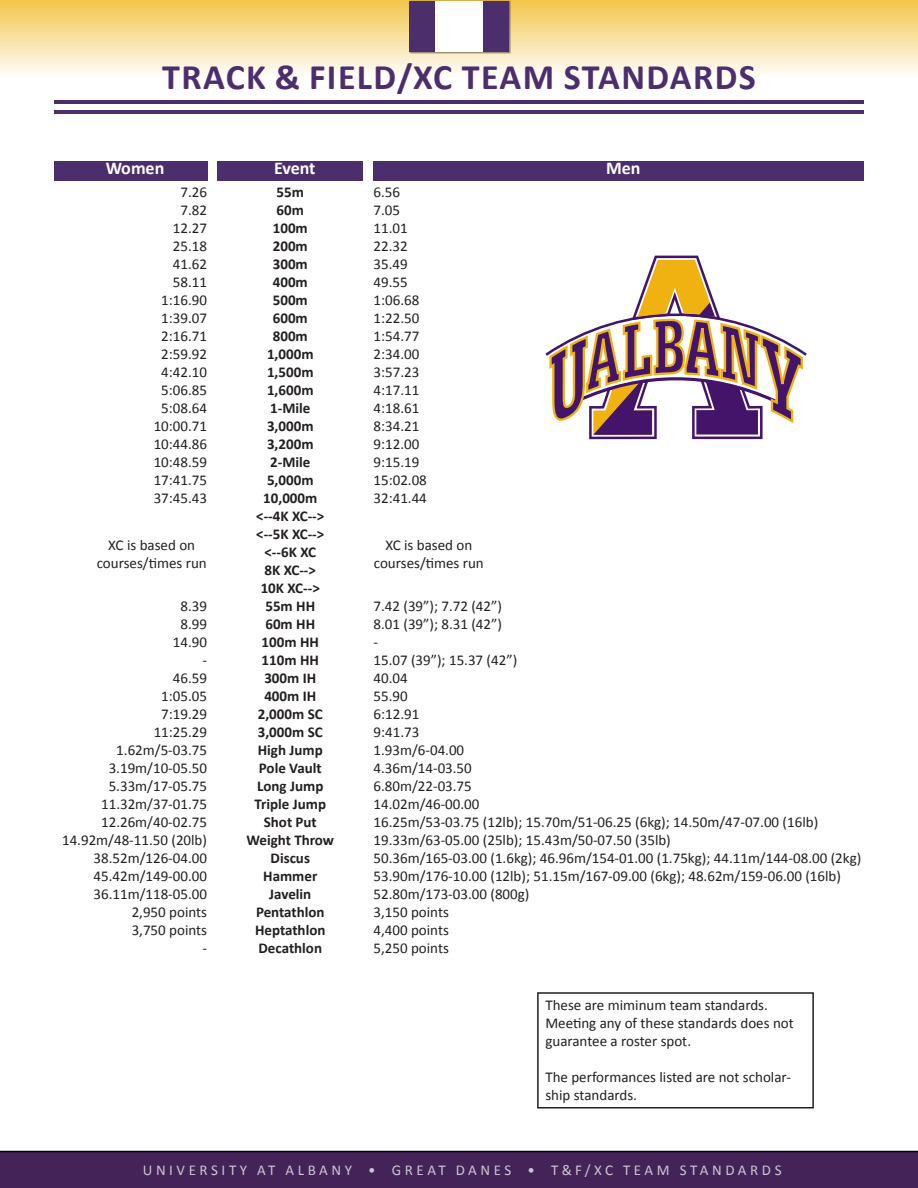
<style>
.page{position:relative;width:918px;height:1188px;background:#fff}
.page>*{position:absolute;margin:0;border:0;box-sizing:border-box;transform-origin:0 0}
.t1{font:700 36px "Calibri";letter-spacing:.04em;color:#4d2e6d}
.t2{font:700 18px "Calibri";color:#fff}
.t3{font:15px/18px "Calibri";color:#231f20;text-align:center}
.t4{font:700 15px "Calibri";color:#231f20}
.t5{font:15px "Calibri";letter-spacing:.24em;color:#fff}
</style>
<div class="page">
<div style="left:0;top:1151px;width:918px;height:37px;background:#442359"></div>
<div style="left:0;top:0;width:918px;height:77px;background:linear-gradient(to bottom,#f2c54a,#fefdfa)"></div>
<div style="left:409px;top:1px;width:102px;height:53px;background:#231f20;opacity:.51"></div>
<div style="left:409px;top:1px;width:26px;height:51px;background:#4d2e6d"></div>
<div style="left:435px;top:1px;width:49px;height:51px;background:#fff"></div>
<div style="left:483px;top:1px;width:26px;height:51px;background:#4d2e6d"></div>
<div style="left:537px;top:992px;width:277px;height:116px;border:2px solid #231f20"></div>
<hr style="left:54px;top:110px;width:810px;height:3px;background:#4d2e6d">
<hr style="left:54px;top:100px;width:810px;height:3px;background:#4d2e6d">
<div style="left:54px;top:161px;width:153px;height:20px;background:#4d2e6d"></div>
<div style="left:217px;top:161px;width:146px;height:20px;background:#4d2e6d"></div>
<div style="left:374px;top:161px;width:490px;height:20px;background:#4d2e6d"></div>
<svg style="left:545px;top:256px;width:262px;height:183px"></svg>
<p class="t1" style="left:162px;top:54px;width:595px">TRACK &amp; FIELD/XC TEAM STANDARDS</p>
<p class="t2" style="left:106px;top:157px;width:60px">Women</p>
<p class="t2" style="left:274px;top:157px;width:43px">Event</p>
<p class="t2" style="left:606px;top:157px;width:36px">Men</p>
<p class="t3" style="left:180px;top:183px;width:28px">7.26</p>
<p class="t3" style="left:180px;top:201px;width:28px">7.82</p>
<p class="t3" style="left:173px;top:219px;width:36px">12.27</p>
<p class="t3" style="left:173px;top:237px;width:36px">25.18</p>
<p class="t3" style="left:173px;top:255px;width:36px">41.62</p>
<p class="t3" style="left:173px;top:273px;width:36px">58.11</p>
<p class="t3" style="left:161px;top:291px;width:47px">1:16.90</p>
<p class="t3" style="left:161px;top:309px;width:47px">1:39.07</p>
<p class="t3" style="left:161px;top:327px;width:47px">2:16.71</p>
<p class="t3" style="left:161px;top:345px;width:47px">2:59.92</p>
<p class="t3" style="left:161px;top:363px;width:47px">4:42.10</p>
<p class="t3" style="left:161px;top:381px;width:47px">5:06.85</p>
<p class="t3" style="left:161px;top:399px;width:47px">5:08.64</p>
<p class="t3" style="left:154px;top:417px;width:55px">10:00.71</p>
<p class="t3" style="left:154px;top:435px;width:55px">10:44.86</p>
<p class="t3" style="left:154px;top:453px;width:55px">10:48.59</p>
<p class="t3" style="left:154px;top:471px;width:55px">17:41.75</p>
<p class="t3" style="left:154px;top:489px;width:55px">37:45.43</p>
<p class="t3" style="left:374px;top:183px;width:28px">6.56</p>
<p class="t3" style="left:374px;top:201px;width:28px">7.05</p>
<p class="t3" style="left:374px;top:219px;width:36px">11.01</p>
<p class="t3" style="left:374px;top:237px;width:36px">22.32</p>
<p class="t3" style="left:374px;top:255px;width:36px">35.49</p>
<p class="t3" style="left:374px;top:273px;width:36px">49.55</p>
<p class="t3" style="left:374px;top:291px;width:47px">1:06.68</p>
<p class="t3" style="left:374px;top:309px;width:47px">1:22.50</p>
<p class="t3" style="left:374px;top:327px;width:47px">1:54.77</p>
<p class="t3" style="left:374px;top:345px;width:47px">2:34.00</p>
<p class="t3" style="left:374px;top:363px;width:47px">3:57.23</p>
<p class="t3" style="left:374px;top:381px;width:47px">4:17.11</p>
<p class="t3" style="left:374px;top:399px;width:47px">4:18.61</p>
<p class="t3" style="left:374px;top:417px;width:47px">8:34.21</p>
<p class="t3" style="left:374px;top:435px;width:47px">9:12.00</p>
<p class="t3" style="left:374px;top:453px;width:47px">9:15.19</p>
<p class="t3" style="left:374px;top:471px;width:55px">15:02.08</p>
<p class="t3" style="left:374px;top:489px;width:55px">32:41.44</p>
<p class="t4" style="left:277px;top:182px;width:29px">55m</p>
<p class="t4" style="left:277px;top:200px;width:29px">60m</p>
<p class="t4" style="left:273px;top:218px;width:37px">100m</p>
<p class="t4" style="left:273px;top:236px;width:37px">200m</p>
<p class="t4" style="left:273px;top:254px;width:37px">300m</p>
<p class="t4" style="left:273px;top:272px;width:37px">400m</p>
<p class="t4" style="left:273px;top:290px;width:37px">500m</p>
<p class="t4" style="left:273px;top:308px;width:37px">600m</p>
<p class="t4" style="left:273px;top:326px;width:37px">800m</p>
<p class="t4" style="left:267px;top:344px;width:48px">1,000m</p>
<p class="t4" style="left:267px;top:362px;width:48px">1,500m</p>
<p class="t4" style="left:267px;top:380px;width:48px">1,600m</p>
<p class="t4" style="left:270px;top:398px;width:42px">1-Mile</p>
<p class="t4" style="left:267px;top:416px;width:48px">3,000m</p>
<p class="t4" style="left:267px;top:434px;width:48px">3,200m</p>
<p class="t4" style="left:270px;top:452px;width:42px">2-Mile</p>
<p class="t4" style="left:267px;top:470px;width:48px">5,000m</p>
<p class="t4" style="left:263px;top:488px;width:56px">10,000m</p>
<p class="t4" style="left:256px;top:506px;width:70px">&lt;--4K XC--&gt;</p>
<p class="t4" style="left:256px;top:524px;width:70px">&lt;--5K XC--&gt;</p>
<p class="t4" style="left:265px;top:542px;width:53px">&lt;--6K XC</p>
<p class="t4" style="left:265px;top:560px;width:53px">8K XC--&gt;</p>
<p class="t4" style="left:261px;top:578px;width:61px">10K XC--&gt;</p>
<p class="t4" style="left:265px;top:596px;width:51px">55m HH</p>
<p class="t4" style="left:265px;top:614px;width:51px">60m HH</p>
<p class="t4" style="left:262px;top:632px;width:59px">100m HH</p>
<p class="t4" style="left:262px;top:650px;width:59px">110m HH</p>
<p class="t4" style="left:264px;top:668px;width:53px">300m IH</p>
<p class="t4" style="left:264px;top:686px;width:53px">400m IH</p>
<p class="t4" style="left:258px;top:704px;width:66px">2,000m SC</p>
<p class="t4" style="left:258px;top:722px;width:66px">3,000m SC</p>
<p class="t4" style="left:258px;top:740px;width:66px">High Jump</p>
<p class="t4" style="left:259px;top:758px;width:64px">Pole Vault</p>
<p class="t4" style="left:257px;top:776px;width:68px">Long Jump</p>
<p class="t4" style="left:254px;top:794px;width:73px">Triple Jump</p>
<p class="t4" style="left:264px;top:812px;width:55px">Shot Put</p>
<p class="t4" style="left:246px;top:830px;width:89px">Weight Throw</p>
<p class="t4" style="left:271px;top:848px;width:41px">Discus</p>
<p class="t4" style="left:263px;top:866px;width:56px">Hammer</p>
<p class="t4" style="left:269px;top:884px;width:44px">Javelin</p>
<p class="t4" style="left:256px;top:902px;width:70px">Pentathlon</p>
<p class="t4" style="left:255px;top:920px;width:72px">Heptathlon</p>
<p class="t4" style="left:259px;top:938px;width:65px">Decathlon</p>
<p class="t3" style="left:97px;top:536px;width:112px">XC is based on courses/times run</p>
<p class="t3" style="left:374px;top:536px;width:112px">XC is based on courses/times run</p>
<p class="t3" style="left:374px;top:597px;width:130px">7.42 (39”); 7.72 (42”)</p>
<p class="t3" style="left:374px;top:615px;width:130px">8.01 (39”); 8.31 (42”)</p>
<p class="t3" style="left:374px;top:633px;width:6px">-</p>
<p class="t3" style="left:374px;top:651px;width:145px">15.07 (39”); 15.37 (42”)</p>
<p class="t3" style="left:374px;top:669px;width:36px">40.04</p>
<p class="t3" style="left:374px;top:687px;width:36px">55.90</p>
<p class="t3" style="left:374px;top:705px;width:47px">6:12.91</p>
<p class="t3" style="left:374px;top:723px;width:47px">9:41.73</p>
<p class="t3" style="left:374px;top:741px;width:92px">1.93m/6-04.00</p>
<p class="t3" style="left:374px;top:759px;width:100px">4.36m/14-03.50</p>
<p class="t3" style="left:374px;top:777px;width:100px">6.80m/22-03.75</p>
<p class="t3" style="left:374px;top:795px;width:107px">14.02m/46-00.00</p>
<p class="t3" style="left:374px;top:813px;width:446px">16.25m/53-03.75 (12lb); 15.70m/51-06.25 (6kg); 14.50m/47-07.00 (16lb)</p>
<p class="t3" style="left:374px;top:831px;width:299px">19.33m/63-05.00 (25lb); 15.43m/50-07.50 (35lb)</p>
<p class="t3" style="left:374px;top:849px;width:489px">50.36m/165-03.00 (1.6kg); 46.96m/154-01.00 (1.75kg); 44.11m/144-08.00 (2kg)</p>
<p class="t3" style="left:374px;top:867px;width:469px">53.90m/176-10.00 (12lb); 51.15m/167-09.00 (6kg); 48.62m/159-06.00 (16lb)</p>
<p class="t3" style="left:374px;top:885px;width:157px">52.80m/173-03.00 (800g)</p>
<p class="t3" style="left:374px;top:903px;width:77px">3,150 points</p>
<p class="t3" style="left:374px;top:921px;width:77px">4,400 points</p>
<p class="t3" style="left:374px;top:939px;width:77px">5,250 points</p>
<p class="t3" style="left:180px;top:597px;width:28px">8.39</p>
<p class="t3" style="left:180px;top:615px;width:28px">8.99</p>
<p class="t3" style="left:173px;top:633px;width:36px">14.90</p>
<p class="t3" style="left:202px;top:651px;width:6px">-</p>
<p class="t3" style="left:173px;top:669px;width:36px">46.59</p>
<p class="t3" style="left:161px;top:687px;width:47px">1:05.05</p>
<p class="t3" style="left:161px;top:705px;width:47px">7:19.29</p>
<p class="t3" style="left:154px;top:723px;width:55px">11:25.29</p>
<p class="t3" style="left:116px;top:741px;width:92px">1.62m/5-03.75</p>
<p class="t3" style="left:109px;top:759px;width:100px">3.19m/10-05.50</p>
<p class="t3" style="left:109px;top:777px;width:100px">5.33m/17-05.75</p>
<p class="t3" style="left:101px;top:795px;width:107px">11.32m/37-01.75</p>
<p class="t3" style="left:101px;top:813px;width:107px">12.26m/40-02.75</p>
<p class="t3" style="left:62px;top:831px;width:146px">14.92m/48-11.50 (20lb)</p>
<p class="t3" style="left:94px;top:849px;width:115px">38.52m/126-04.00</p>
<p class="t3" style="left:94px;top:867px;width:115px">45.42m/149-00.00</p>
<p class="t3" style="left:94px;top:885px;width:115px">36.11m/118-05.00</p>
<p class="t3" style="left:132px;top:903px;width:77px">2,950 points</p>
<p class="t3" style="left:132px;top:921px;width:77px">3,750 points</p>
<p class="t3" style="left:202px;top:939px;width:6px">-</p>
<p class="t3" style="left:545px;top:996px;width:250px;text-align:left">These are miminum team standards.<br>Meeting any of these standards does not guarantee a roster spot.</p>
<p class="t3" style="left:545px;top:1068px;width:247px;text-align:left">The performances listed are not scholar&shy;ship standards.</p>
<p class="t5" style="left:143px;top:1160px;width:640px">UNIVERSITY AT ALBANY • GREAT DANES • T&amp;F/XC TEAM STANDARDS</p>
</div>
